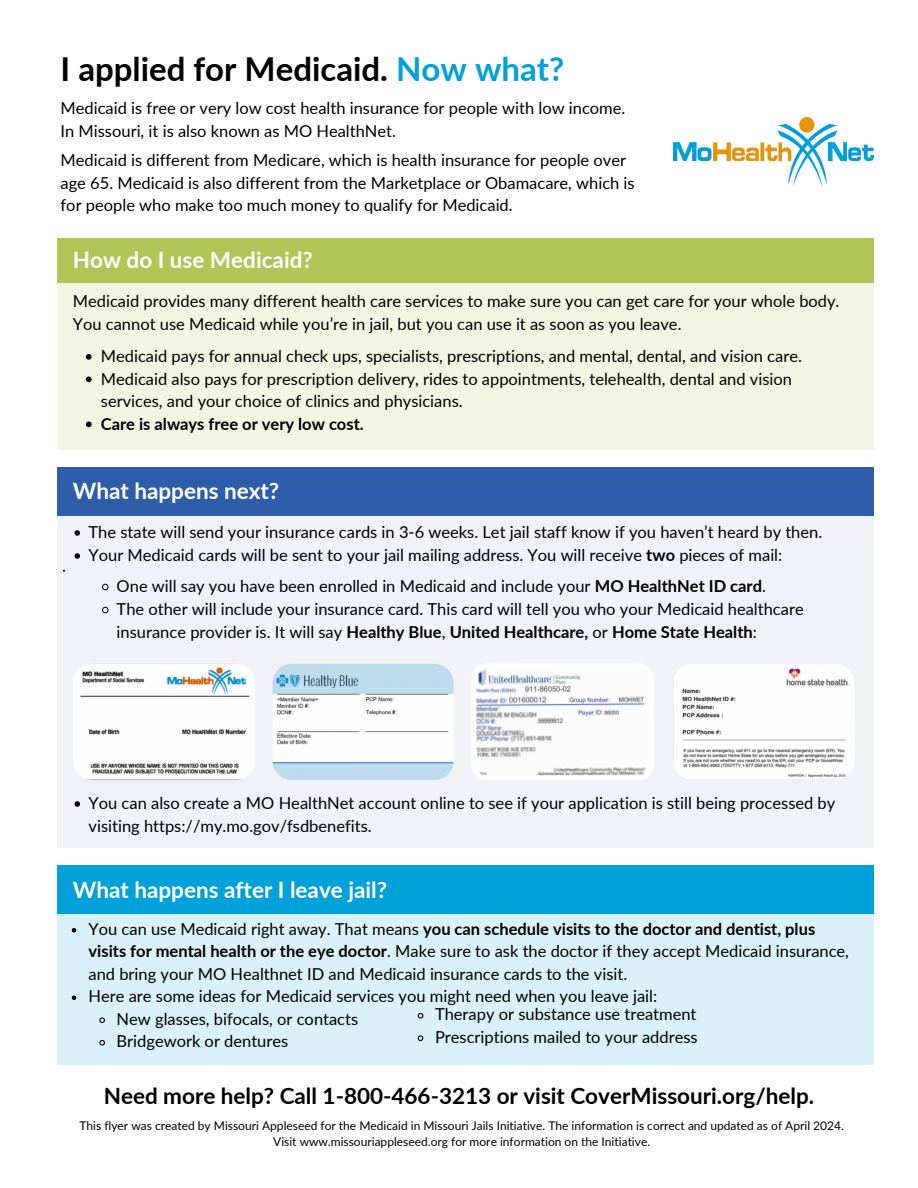
<style>
.page{position:relative;width:918px;height:1188px;background:#fff}
.page>*{position:absolute;margin:0;border:0;box-sizing:border-box;transform-origin:0 0}
.t1{font:700 33px "Lato";color:#000}
.t2{font:700 22.5px "Lato";color:#000}
.t3{font:700 22.5px "Lato";color:#fff}
.t4{font:16.5px/23px "Lato";color:#000}
.t5{font:700 16.5px "Lato";color:#000}
.t6{font:12px/16px "Lato";color:#000;text-align:center}
.s1{color:#00a0d8}
.s2{font-weight:700}
</style>
<div class="page">
<div style="left:57px;top:478px;width:816px;height:370px;background:#f0f2f8"></div>
<div style="left:57px;top:467px;width:817px;height:49px;background:#2e5eaa"></div>
<svg style="left:75px;top:530px;width:5px;height:6px"></svg>
<svg style="left:75px;top:553px;width:5px;height:6px"></svg>
<svg style="left:102px;top:584px;width:7px;height:6px"></svg>
<svg style="left:102px;top:607px;width:7px;height:6px"></svg>
<svg style="left:75px;top:801px;width:5px;height:6px"></svg>
<img style="left:674px;top:118px;width:200px;height:68px">
<div style="left:57px;top:238px;width:816px;height:211px;background:#f2f5e4"></div>
<div style="left:57px;top:238px;width:817px;height:44px;background:#b1c456"></div>
<img style="left:73px;top:664px;width:182px;height:116px">
<img style="left:272px;top:664px;width:181px;height:116px;border-radius:19px">
<svg style="left:472px;top:664px;width:182px;height:116px"></svg>
<img style="left:674px;top:664px;width:181px;height:116px;border-radius:19px">
<div style="left:57px;top:886px;width:817px;height:179px;background:#daf1f9"></div>
<svg style="left:72px;top:928px;width:4px;height:5px"></svg>
<svg style="left:72px;top:996px;width:4px;height:4px"></svg>
<svg style="left:99px;top:1017px;width:6px;height:6px"></svg>
<svg style="left:99px;top:1040px;width:6px;height:6px"></svg>
<svg style="left:86px;top:354px;width:6px;height:6px"></svg>
<svg style="left:86px;top:377px;width:6px;height:5px"></svg>
<svg style="left:86px;top:422px;width:6px;height:5px"></svg>
<div style="left:57px;top:866px;width:817px;height:48px;background:#00a0d8"></div>
<svg style="left:417px;top:1012px;width:7px;height:7px"></svg>
<svg style="left:417px;top:1035px;width:7px;height:7px"></svg>
<p class="t1" style="left:61px;top:48px;width:505px">I applied for Medicaid. <span class="s1">Now what?</span></p>
<p class="t4" style="left:61px;top:96px;width:566px">Medicaid is free or very low cost health insurance for people with low income.<br>In Missouri, it is also known as MO HealthNet.</p>
<h2 class="t4" style="left:61px;top:148px;width:576px">Medicaid is different from Medicare, which is health insurance for people over age 65. Medicaid is also different from the Marketplace or Obamacare, which is for people who make too much money to qualify for Medicaid.</h2>
<p class="t3" style="left:73px;top:246px;width:242px">How do I use Medicaid?</p>
<p class="t4" style="left:73px;top:290px;width:768px;line-height:22.5px">Medicaid provides many different health care services to make sure you can get care for your whole body.<br>You cannot use Medicaid while you’re in jail, but you can use it as soon as you leave.</p>
<p class="t4" style="left:101px;top:344px;width:703px">Medicaid pays for annual check ups, specialists, prescriptions, and mental, dental, and vision care.</p>
<p class="t4" style="left:101px;top:367px;width:693px;line-height:22.5px">Medicaid also pays for prescription delivery, rides to appointments, telehealth, dental and vision services, and your choice of clinics and physicians.</p>
<p class="t5" style="left:101px;top:413px;width:264px">Care is always free or very low cost.</p>
<p class="t3" style="left:73px;top:477px;width:208px">What happens next?</p>
<h1 class="t4" style="left:89px;top:520px;width:735px">The state will send your insurance cards in 3-6 weeks. Let jail staff know if you haven’t heard by then.</h1>
<h3 class="t4" style="left:89px;top:543px;width:695px">Your Medicaid cards will be sent to your jail mailing address. You will receive <span class="s2">two</span> pieces of mail:</h3>
<h3 class="t4" style="left:117px;top:574px;width:651px">One will say you have been enrolled in Medicaid and include your <span class="s2">MO HealthNet ID card</span>.</h3>
<p class="t4" style="left:117px;top:597px;width:689px">The other will include your insurance card. This card will tell you who your Medicaid healthcare insurance provider is. It will say <span class="s2">Healthy Blue</span>, <span class="s2">United Healthcare,</span> or <span class="s2">Home State Health</span>:</p>
<h2 class="t4" style="left:89px;top:791px;width:748px">You can also create a MO HealthNet account online to see if your application is still being processed by visiting https://my.mo.gov/fsdbenefits.</h2>
<p class="t3" style="left:73px;top:875px;width:316px">What happens after I leave jail?</p>
<p class="t4" style="left:89px;top:917px;width:762px;line-height:22.5px">You can use Medicaid right away. That means <span class="s2">you can schedule visits to the doctor and dentist, plus visits for mental health or the eye doctor</span>. Make sure to ask the doctor if they accept Medicaid insurance, and bring your MO Healthnet ID and Medicaid insurance cards to the visit.</p>
<p class="t4" style="left:89px;top:984px;width:570px">Here are some ideas for Medicaid services you might need when you leave jail:</p>
<h2 class="t4" style="left:117px;top:1007px;width:243px">New glasses, bifocals, or contacts</h2>
<p class="t4" style="left:117px;top:1029px;width:173px">Bridgework or dentures</p>
<p class="t2" style="left:104px;top:1082px;width:712px">Need more help? Call 1-800-466-3213 or visit CoverMissouri.org/help.</p>
<p class="t4" style="left:435px;top:1002px;width:263px">Therapy or substance use treatment</p>
<h2 class="t4" style="left:435px;top:1025px;width:264px">Prescriptions mailed to your address</h2>
<p class="t6" style="left:79px;top:1117px;width:766px">This flyer was created by Missouri Appleseed for the Medicaid in Missouri Jails Initiative. The information is correct and updated as of April 2024.<br>Visit www.missouriappleseed.org for more information on the Initiative.</p>
</div>
